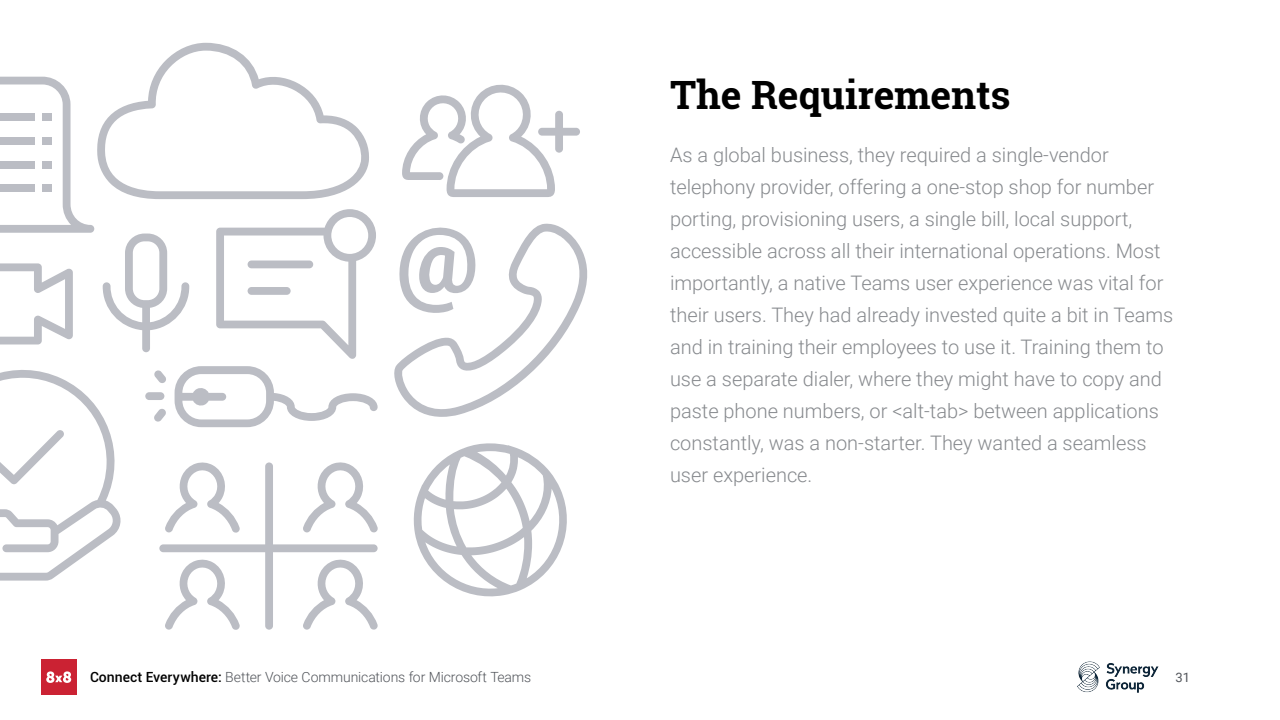
<style>
.page{position:relative;width:1280px;height:720px;background:#fff}
.page>*{position:absolute;margin:0;border:0;box-sizing:border-box;transform-origin:0 0}
.t1{font:700 39px "Roboto Slab";color:#000}
.t2{font:300 20px/32px "Roboto";color:#878a8e}
.t3{font:300 14px "Roboto";letter-spacing:-.01em;color:#52555b}
.t4{font:13px "Roboto";color:#52555b}
.s1{font-weight:500;color:#000}
</style>
<div class="page">
<div style="left:41px;top:659px;width:35px;height:36px;background:#cb2233"></div>
<svg style="left:46px;top:671px;width:25px;height:12px"></svg>
<svg style="left:394px;top:223px;width:194px;height:194px"></svg>
<svg style="left:399px;top:223px;width:77px;height:90px"></svg>
<svg style="left:402px;top:84px;width:153px;height:113px"></svg>
<div style="left:538px;top:128px;width:42px;height:8px;background:#bbbdc4;border-radius:4px"></div>
<div style="left:555px;top:111px;width:8px;height:42px;background:#bbbdc4;border-radius:4px"></div>
<svg style="left:154px;top:43px;width:104px;height:33px"></svg>
<svg style="left:413px;top:443px;width:154px;height:154px"></svg>
<svg style="left:0;top:76px;width:378px;height:554px"></svg>
<img style="left:1077px;top:661px;width:82px;height:32px">
<h1 class="t1" style="left:670px;top:68px;width:342px">The Requirements</h1>
<p class="t2" style="left:670px;top:138px;width:505px">As a global business, they required a single-vendor telephony provider, offering a one-stop shop for number porting, provisioning users, a single bill, local support, accessible across all their international operations. Most importantly, a native Teams user experience was vital for their users. They had already invested quite a bit in Teams and in training their employees to use it. Training them to use a separate dialer, where they might have to copy and paste phone numbers, or &lt;alt-tab&gt; between applications constantly, was a non-starter. They wanted a seamless user experience.</p>
<p class="t3" style="left:90px;top:668px;width:443px"><span class="s1">Connect Everywhere:</span> Better Voice Communications for Microsoft Teams</p>
<p class="t4" style="left:1175px;top:668px;width:16px">31</p>
</div>
